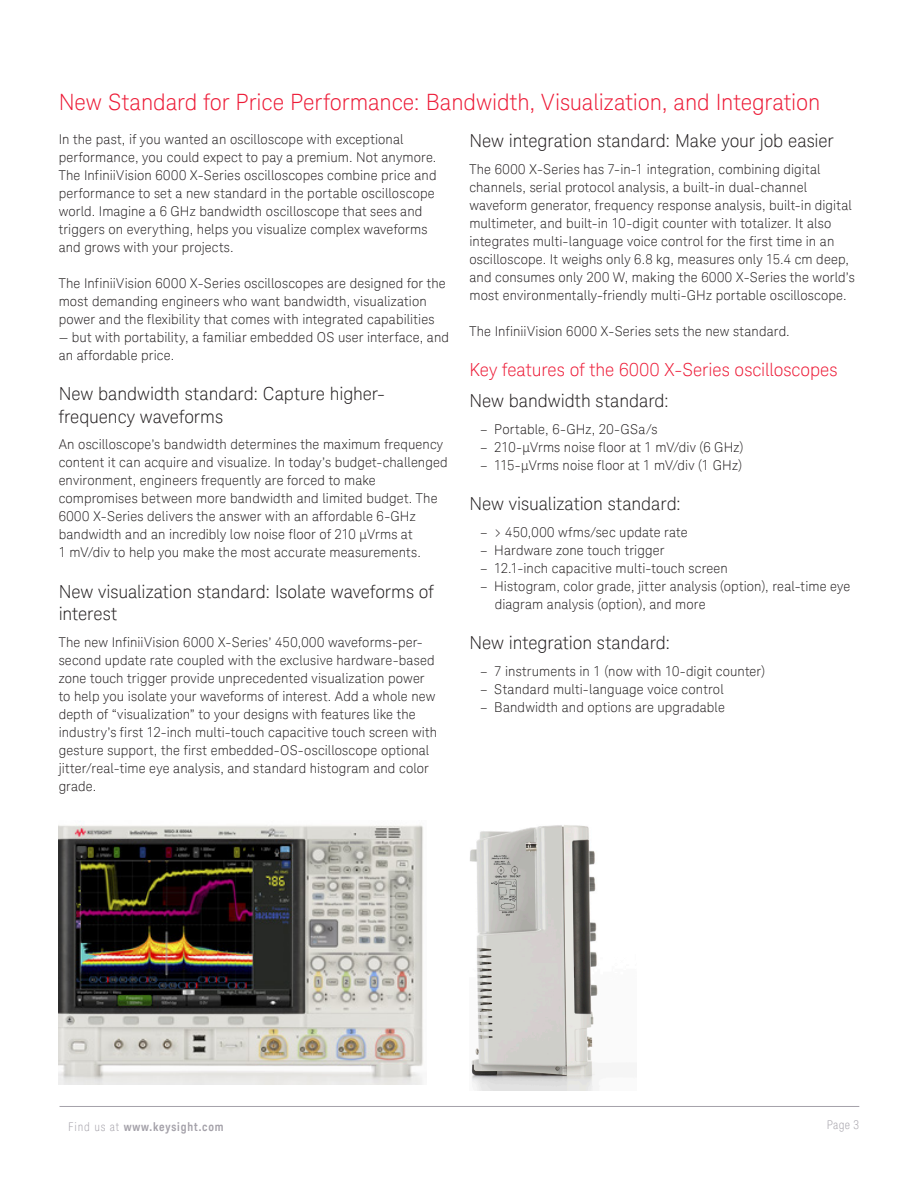
<style>
.page{position:relative;width:918px;height:1188px;background:#fff}
.page>*{position:absolute;margin:0;border:0;box-sizing:border-box;transform-origin:0 0}
.K_Heading_1{font:300 22.5px "Keysight Sans";letter-spacing:-.005em;color:#ed1a36}
.K_Heading_3{font:300 18px/22.5px "Keysight Sans";letter-spacing:-.005em;color:#231f20}
.K_Heading_2{font:300 18px "Keysight Sans";color:#ed1a36}
.K_Body_Text{font:300 13.5px/18px "Keysight Sans";letter-spacing:.01em;color:#231f20}
.t1{font:700 12px "Keysight Sans Condensed";letter-spacing:.07em;color:#a4a1a9}
.t2{font:300 condensed 12px "Keysight Sans";color:#a4a1a9}
.s1{font-family:"Keysight Sans";font-weight:300;font-stretch:condensed}
</style>
<div class="page">
<hr style="left:60px;top:1106px;width:799px;height:1px;background:#a4a1a9">
<img style="left:59px;top:825px;width:364px;height:260px">
<img style="left:470px;top:825px;width:128px;height:265px">
<p class="K_Heading_1" style="left:59px;top:89px;width:763px">New Standard for Price Performance: Bandwidth, Visualization, and Integration</p>
<p class="K_Body_Text" style="left:59px;top:130px;width:379px">In the past, if you wanted an oscilloscope with exceptional performance, you could expect to pay a premium. Not anymore.<br>The InfiniiVision 6000 X-Series oscilloscopes combine price and performance to set a new standard in the portable oscilloscope world. Imagine a 6 GHz bandwidth oscilloscope that sees and triggers on everything, helps you visualize complex waveforms and grows with your projects.</p>
<p class="K_Body_Text" style="left:59px;top:274px;width:389px">The InfiniiVision 6000 X-Series oscilloscopes are designed for the most demanding engineers who want bandwidth, visualization power and the flexibility that comes with integrated capabilities</p>
<p class="K_Body_Text" style="left:59px;top:328px;width:392px">— but with portability, a familiar embedded OS user interface, and an affordable price.</p>
<p class="K_Heading_3" style="left:59px;top:383px;width:328px">New bandwidth standard: Capture higher&shy;frequency waveforms</p>
<p class="K_Body_Text" style="left:59px;top:436px;width:391px">An oscilloscope’s bandwidth determines the maximum frequency content it can acquire and visualize. In today’s budget-challenged environment, engineers frequently are forced to make compromises between more bandwidth and limited budget. The 6000 X-Series delivers the answer with an affordable 6-GHz bandwidth and an incredibly low noise floor of 210 µVrms at<br>1 mV/div to help you make the most accurate measurements.</p>
<p class="K_Heading_3" style="left:59px;top:580px;width:377px">New visualization standard: Isolate waveforms of interest</p>
<p class="K_Body_Text" style="left:59px;top:633px;width:380px">The new InfiniiVision 6000 X-Series’ 450,000 waveforms-per&shy;second update rate coupled with the exclusive hardware-based zone touch trigger provide unprecedented visualization power to help you isolate your waveforms of interest. Add a whole new depth of “visualization” to your designs with features like the industry’s first 12-inch multi-touch capacitive touch screen with gesture support, the first embedded-OS-oscilloscope optional jitter/real-time eye analysis, and standard histogram and color grade.</p>
<p class="K_Heading_3" style="left:469px;top:130px;width:366px">New integration standard: Make your job easier</p>
<p class="K_Body_Text" style="left:469px;top:160px;width:387px">The 6000 X-Series has 7-in-1 integration, combining digital channels, serial protocol analysis, a built-in dual-channel waveform generator, frequency response analysis, built-in digital multimeter, and built-in 10-digit counter with totalizer. It also integrates multi-language voice control for the first time in an oscilloscope. It weighs only 6.8 kg, measures only 15.4 cm deep, and consumes only 200 W, making the 6000 X-Series the world’s most environmentally-friendly multi-GHz portable oscilloscope.</p>
<p class="K_Body_Text" style="left:469px;top:322px;width:322px">The InfiniiVision 6000 X-Series sets the new standard.</p>
<p class="K_Heading_2" style="left:469px;top:359px;width:370px">Key features of the 6000 X-Series oscilloscopes</p>
<p class="K_Heading_3" style="left:469px;top:390px;width:201px">New bandwidth standard:</p>
<p class="K_Body_Text" style="left:480px;top:420px;width:179px">– Portable, 6-GHz, 20-GSa/s</p>
<p class="K_Body_Text" style="left:480px;top:438px;width:265px">– 210-µVrms noise floor at 1 mV/div (6 GHz)</p>
<p class="K_Body_Text" style="left:480px;top:456px;width:264px">– 115-µVrms noise floor at 1 mV/div (1 GHz)</p>
<p class="K_Heading_3" style="left:469px;top:493px;width:213px">New visualization standard:</p>
<p class="K_Body_Text" style="left:480px;top:523px;width:209px">– &gt; 450,000 wfms/sec update rate</p>
<p class="K_Body_Text" style="left:480px;top:541px;width:186px">– Hardware zone touch trigger</p>
<p class="K_Body_Text" style="left:480px;top:559px;width:249px">– 12.1-inch capacitive multi-touch screen</p>
<p class="K_Body_Text" style="left:495px;top:577px;width:357px;text-indent:-15px">– Histogram, color grade, jitter analysis (option), real-time eye diagram analysis (option), and more</p>
<p class="K_Heading_3" style="left:469px;top:632px;width:202px">New integration standard:</p>
<p class="K_Body_Text" style="left:480px;top:662px;width:287px">– 7 instruments in 1 (now with 10-digit counter)</p>
<p class="K_Body_Text" style="left:480px;top:680px;width:245px">– Standard multi-language voice control</p>
<p class="K_Body_Text" style="left:480px;top:698px;width:246px">– Bandwidth and options are upgradable</p>
<p class="t1" style="left:68px;top:1119px;width:157px"><span class="s1">Find us at</span> www.keysight.com</p>
<p class="t2" style="left:827px;top:1117px;width:34px">Page 3</p>
</div>
